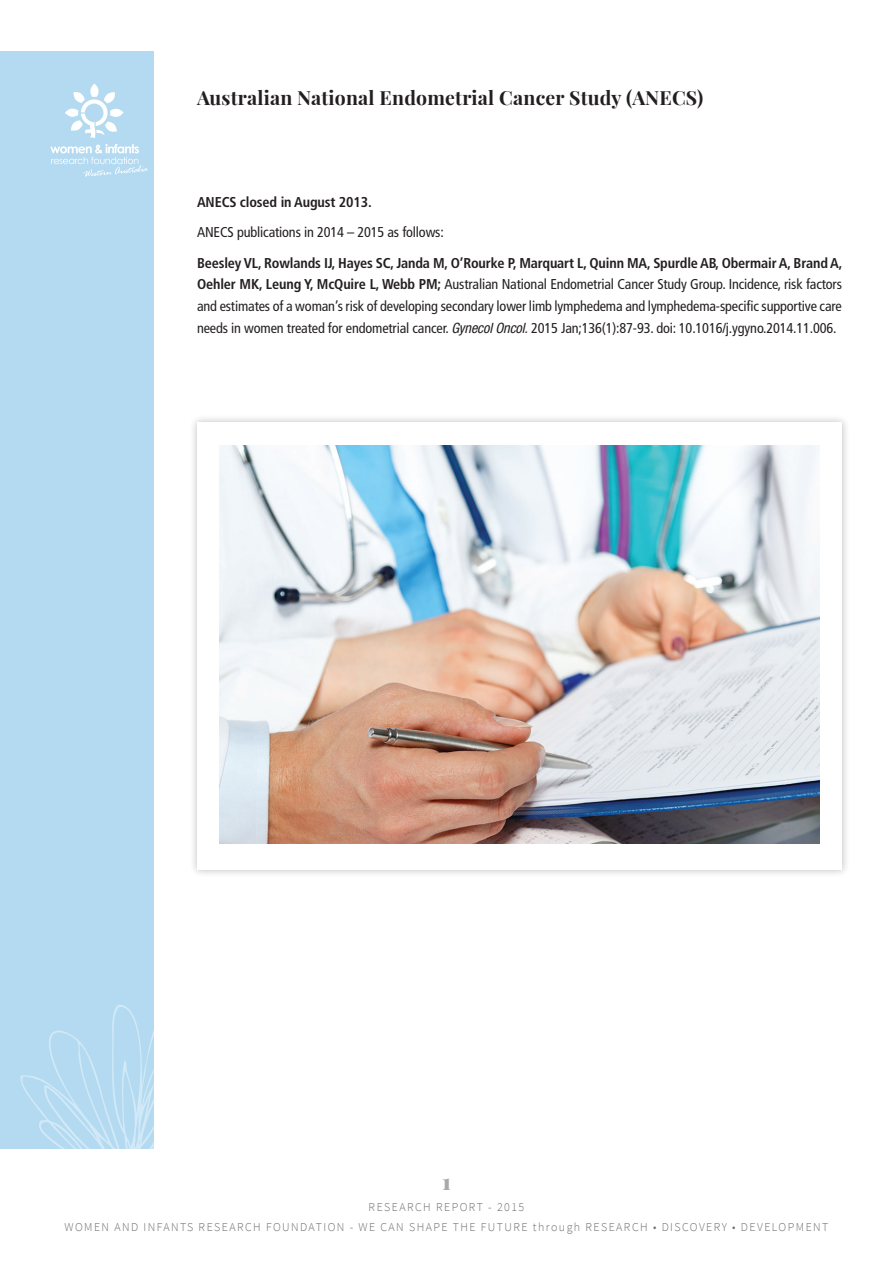
<style>
.page{position:relative;width:893px;height:1263px;background:#fff}
.page>*{position:absolute;margin:0;border:0;box-sizing:border-box;transform-origin:0 0}
.t1{font:900 22.5px "Playfair Display";color:#a8a9ad}
.t2{font:700 19.5px "Playfair Display";letter-spacing:.01em;color:#231f20}
.t3{font:condensed 14.25px/21.8px "Frutiger";letter-spacing:-.01em;color:#231f20;text-align:justify}
.t4{font:700 condensed 14.25px "Frutiger";letter-spacing:-.01em;color:#231f20}
.t5{font:300 12px/20.4px "Source Sans Pro";letter-spacing:.12em;color:#6c6d70;text-align:center}
.s1{font-weight:700}
.s2{font-family:"Helvetica Neue";font-style:italic}
</style>
<div class="page">
<div style="left:0;top:51px;width:153px;height:1098px;background:#b4daf1"></div>
<svg style="left:20px;top:1005px;width:133px;height:144px"></svg>
<svg style="left:50px;top:144px;width:98px;height:33px"></svg>
<svg style="left:65px;top:84px;width:59px;height:54px"></svg>
<div style="left:189px;top:414px;width:661px;height:464px;background:#231f20;opacity:.3"></div>
<div style="left:197px;top:423px;width:645px;height:447px;background:#fff"></div>
<img style="left:220px;top:445px;width:599px;height:398px">
<p class="t2" style="left:197px;top:85px;width:508px">Australian National Endometrial Cancer Study (ANECS)</p>
<p class="t4" style="left:197px;top:194px;width:176px">ANECS closed in August 2013.</p>
<p class="t3" style="left:197px;top:222px;width:248px">ANECS publications in 2014 – 2015 as follows:</p>
<p class="t3" style="left:197px;top:252px;width:647px"><span class="s1">Beesley VL, Rowlands IJ, Hayes SC, Janda M, O’Rourke P, Marquart L, Quinn MA, Spurdle AB, Obermair A, Brand A, Oehler MK, Leung Y, McQuire L, Webb PM;</span> Australian National Endometrial Cancer Study Group. Incidence, risk factors and estimates of a woman’s risk of developing secondary lower limb lymphedema and lymphedema-specific supportive care needs in women treated for endometrial cancer. <span class="s2">Gynecol Oncol.</span> 2015 Jan;136(1):87-93. doi: 10.1016/j.ygyno.2014.11.006.</p>
<p class="t1" style="left:442px;top:1166px;width:10px">1</p>
<p class="t5" style="left:65px;top:1197px;width:765px">RESEARCH REPORT - 2015<br>WOMEN AND INFANTS RESEARCH FOUNDATION - WE CAN SHAPE THE FUTURE through RESEARCH • DISCOVERY • DEVELOPMENT</p>
</div>
